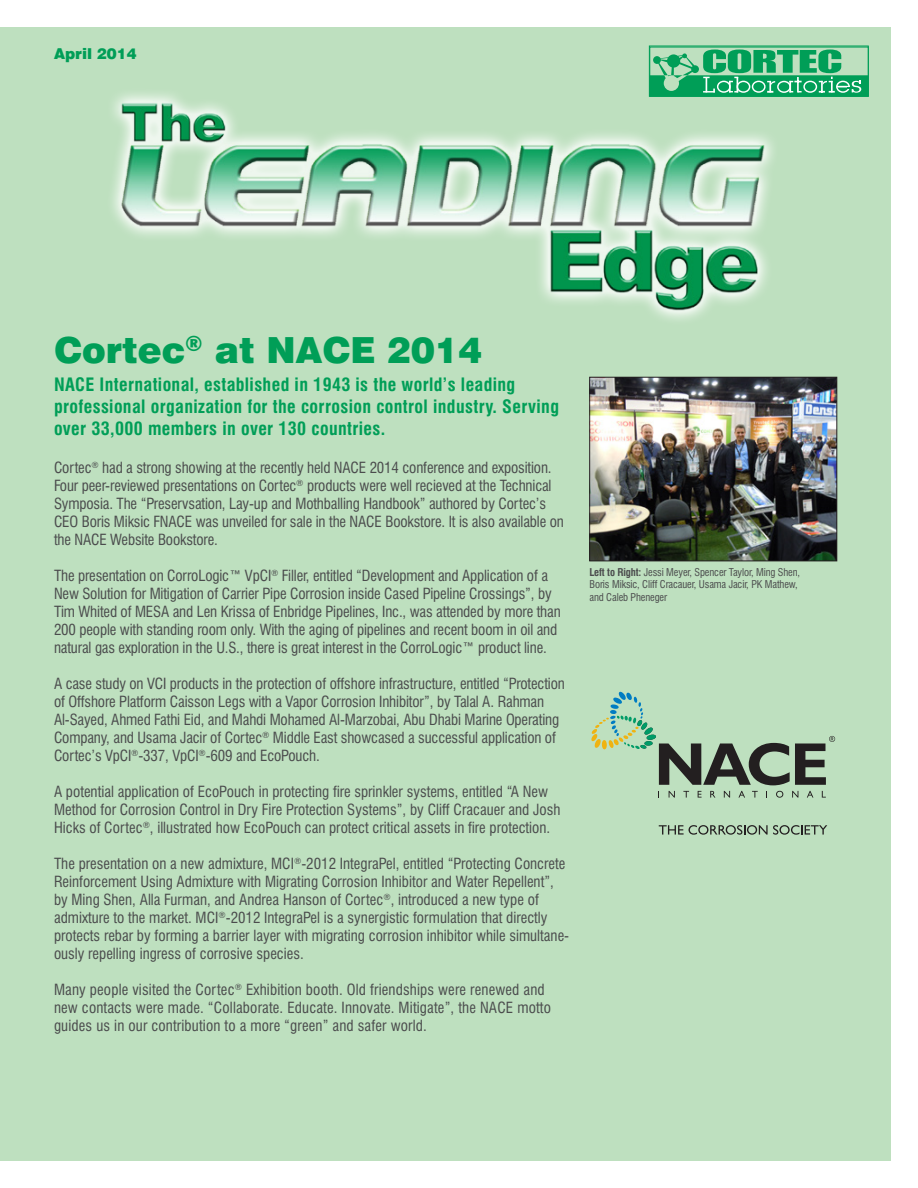
<style>
.page{position:relative;width:918px;height:1188px;background:#fff}
.page>*{position:absolute;margin:0;border:0;box-sizing:border-box;transform-origin:0 0}
.t1{font:900 36px "Swiss 721 BT";color:#009e57}
.t2{font:700 condensed 18px/21.6px "Swiss 721 BT";letter-spacing:.02em;color:#009e57}
.t3{font:condensed 15px/18px "Swiss 721 BT";letter-spacing:-.01em;color:#4b4c4d}
.t4{font:condensed 15px/18px "Swiss 721 BT";letter-spacing:.01em;color:#4b4c4d}
.t5{font:900 15px "Swiss 721 BT";color:#009e57}
.t6{font:condensed 10.5px "Swiss 721 BT";letter-spacing:-.01em;color:#4b4c4d}
.s1{font-weight:700}
</style>
<div class="page">
<div style="left:0;top:27px;width:891px;height:1134px;background:#bee0bf"></div>
<img style="left:113px;top:74px;width:660px;height:246px">
<svg style="left:651px;top:50px;width:216px;height:45px"></svg>
<div style="left:649px;top:46px;width:220px;height:51px;border:1px solid #009e57"></div>
<img style="left:592px;top:379px;width:243px;height:180px">
<div style="left:590px;top:377px;width:247px;height:184px;border:1px solid #231f20"></div>
<svg style="left:669px;top:791px;width:6px;height:7px"></svg>
<svg style="left:683px;top:791px;width:6px;height:7px"></svg>
<svg style="left:698px;top:791px;width:4px;height:7px"></svg>
<svg style="left:710px;top:791px;width:5px;height:7px"></svg>
<svg style="left:724px;top:791px;width:6px;height:7px"></svg>
<svg style="left:738px;top:791px;width:7px;height:7px"></svg>
<svg style="left:752px;top:791px;width:6px;height:7px"></svg>
<svg style="left:776px;top:791px;width:7px;height:7px"></svg>
<svg style="left:792px;top:791px;width:6px;height:7px"></svg>
<svg style="left:807px;top:791px;width:6px;height:7px"></svg>
<svg style="left:822px;top:791px;width:4px;height:7px"></svg>
<svg style="left:591px;top:691px;width:244px;height:94px"></svg>
<svg style="left:659px;top:825px;width:168px;height:10px"></svg>
<p class="t5" style="left:54px;top:44px;width:84px">April 2014</p>
<p class="t1" style="left:54px;top:328px;width:430px">Cortec<sup>®</sup> at NACE 2014</p>
<p class="t2" style="left:54px;top:374px;width:507px">NACE International, established in 1943 is the world’s leading professional organization for the corrosion control industry. Serving over 33,000 members in over 130 countries.</p>
<p class="t3" style="left:54px;top:459px;width:511px">Cortec<sup>®</sup> had a strong showing at the recently held NACE 2014 conference and exposition.<br>Four peer-reviewed presentations on Cortec<sup>®</sup> products were well recieved at the Technical Symposia. The “Preservsation, Lay-up and Mothballing Handbook” authored by Cortec’s CEO Boris Miksic FNACE was unveiled for sale in the NACE Bookstore. It is also available on the NACE Website Bookstore.</p>
<p class="t3" style="left:54px;top:567px;width:508px">The presentation on CorroLogic™ VpCI<sup>®</sup> Filler, entitled “Development and Application of a New Solution for Mitigation of Carrier Pipe Corrosion inside Cased Pipeline Crossings”, by Tim Whited of MESA and Len Krissa of Enbridge Pipelines, Inc., was attended by more than 200 people with standing room only. With the aging of pipelines and recent boom in oil and natural gas exploration in the U.S., there is great interest in the CorroLogic™ product line.</p>
<p class="t3" style="left:54px;top:675px;width:512px">A case study on VCI products in the protection of offshore infrastructure, entitled “Protection of Offshore Platform Caisson Legs with a Vapor Corrosion Inhibitor”, by Talal A. Rahman Al-Sayed, Ahmed Fathi Eid, and Mahdi Mohamed Al-Marzobai, Abu Dhabi Marine Operating Company, and Usama Jacir of Cortec<sup>®</sup> Middle East showcased a successful application of Cortec’s VpCI<sup>®</sup>-337, VpCI<sup>®</sup>-609 and EcoPouch.</p>
<p class="t3" style="left:54px;top:783px;width:508px">A potential application of EcoPouch in protecting fire sprinkler systems, entitled “A New<br>Method for Corrosion Control in Dry Fire Protection Systems”, by Cliff Cracauer and Josh<br>Hicks of Cortec<sup>®</sup>, illustrated how EcoPouch can protect critical assets in fire protection.</p>
<p class="t3" style="left:54px;top:855px;width:517px">The presentation on a new admixture, MCI<sup>®</sup>-2012 IntegraPel, entitled “Protecting Concrete Reinforcement Using Admixture with Migrating Corrosion Inhibitor and Water Repellent”, by Ming Shen, Alla Furman, and Andrea Hanson of Cortec<sup>®</sup>, introduced a new type of admixture to the market. MCI<sup>®</sup>-2012 IntegraPel is a synergistic formulation that directly protects rebar by forming a barrier layer with migrating corrosion inhibitor while simultane&shy;ously repelling ingress of corrosive species.</p>
<p class="t4" style="left:54px;top:981px;width:499px">Many people visited the Cortec<sup>®</sup> Exhibition booth. Old friendships were renewed and new contacts were made. “Collaborate. Educate. Innovate. Mitigate”, the NACE motto guides us in our contribution to a more “green” and safer world.</p>
<p class="t6" style="left:590px;top:566px;width:212px"><span class="s1">Left to Right:</span> Jessi Meyer, Spencer Taylor, Ming Shen,</p>
<p class="t6" style="left:590px;top:578px;width:210px">Boris Miksic, Cliff Cracauer, Usama Jacir, PK Mathew,</p>
<p class="t6" style="left:590px;top:591px;width:79px">and Caleb Pheneger</p>
</div>
